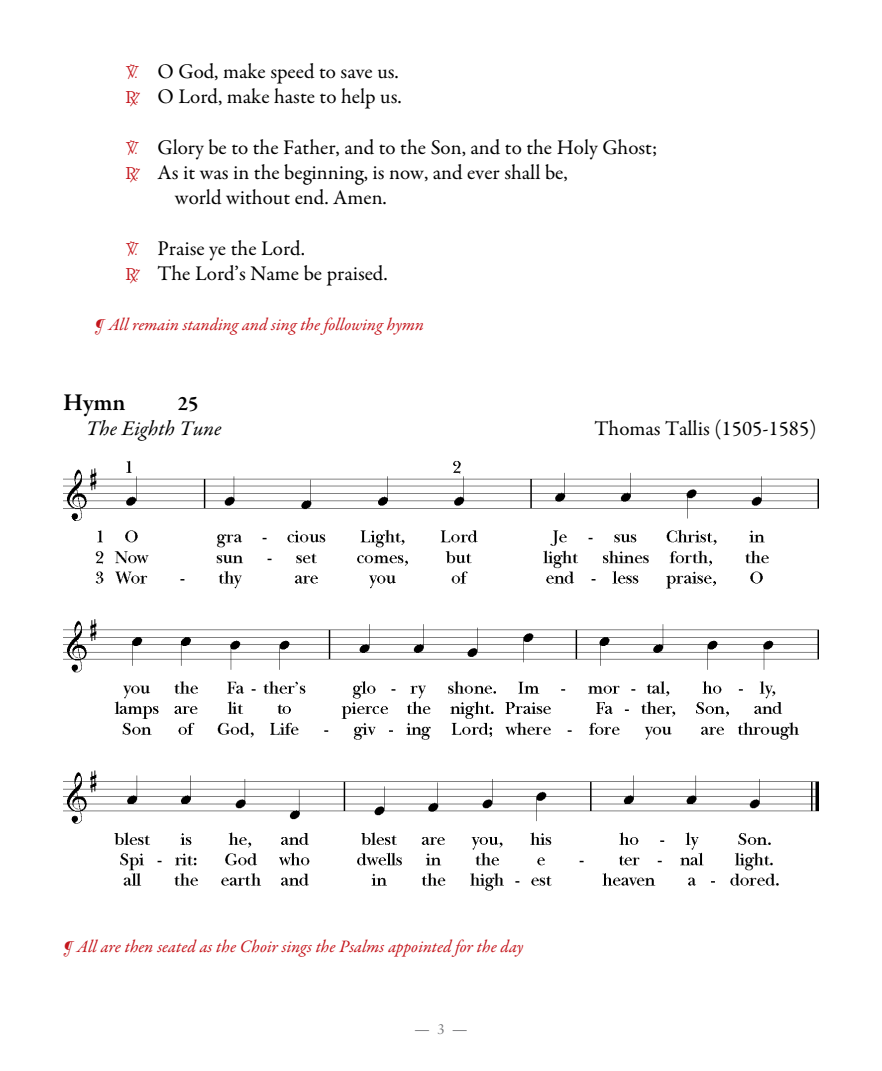
<style>
.page{position:relative;width:882px;height:1071px;background:#fff}
.page>*{position:absolute;margin:0;border:0;box-sizing:border-box;transform-origin:0 0}
.t1{font:600 24.5px "Garamond Premr Pro";color:#000}
.t2{font:21px/25.2px "Garamond Premr Pro";color:#000}
.t3{font:italic 21px "Garamond Premr Pro";color:#000}
.t4{font:600 21px "Garamond Premr Pro";color:#000}
.t5{font:italic 17.5px "Garamond Premr Pro";color:#c4161c}
.t6{font:14px "Sabon LT Pro";color:#77787b}
.s1{font-family:"liturgy";font-size:17.5px;color:#c4161c}
</style>
<div class="page">
<img style="left:63px;top:461px;width:756px;height:430px">
<p class="t2" style="left:126px;top:60px;width:277px"><span class="s1">V.</span> O God, make speed to save us.<br><span class="s1">R.</span> O Lord, make haste to help us.</p>
<p class="t2" style="left:126px;top:135px;width:533px"><span class="s1">V.</span> Glory be to the Father, and to the Son, and to the Holy Ghost;</p>
<p class="t2" style="left:126px;top:160px;width:443px"><span class="s1">R.</span> As it was in the beginning, is now, and ever shall be,</p>
<p class="t2" style="left:175px;top:186px;width:213px">world without end. Amen.</p>
<p class="t2" style="left:126px;top:236px;width:263px"><span class="s1">V.</span> Praise ye the Lord.<br><span class="s1">R.</span> The Lord’s Name be praised.</p>
<p class="t5" style="left:94px;top:314px;width:331px">¶ All remain standing and sing the following hymn</p>
<p class="t1" style="left:63px;top:388px;width:64px">Hymn</p>
<p class="t4" style="left:178px;top:391px;width:22px">25</p>
<p class="t3" style="left:86px;top:415px;width:137px">The Eighth Tune</p>
<p class="t2" style="left:595px;top:417px;width:223px">Thomas Tallis (1505-1585)</p>
<p class="t5" style="left:63px;top:935px;width:462px">¶ All are then seated as the Choir sings the Psalms appointed for the day</p>
<p class="t6" style="left:415px;top:1021px;width:53px">— 3 —</p>
</div>
